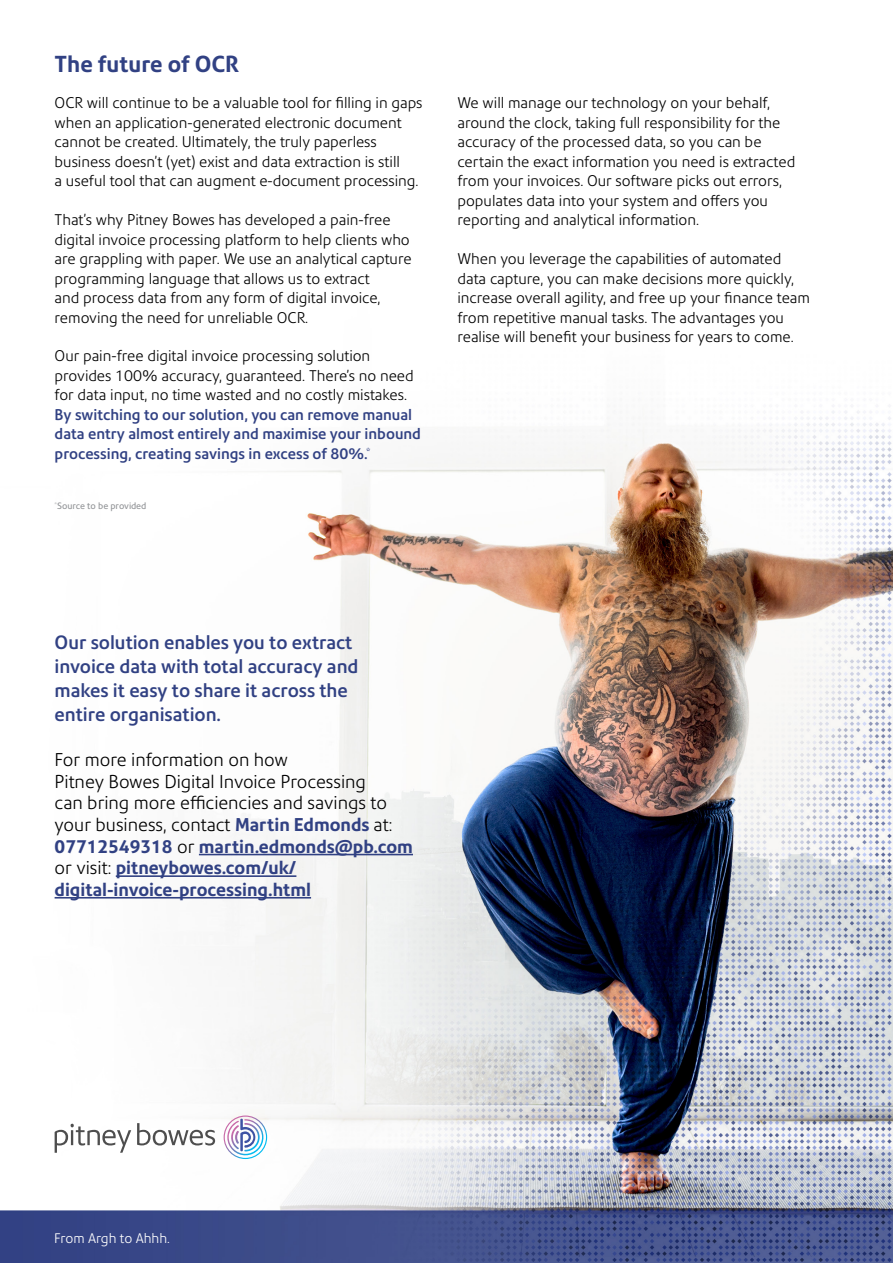
<style>
.page{position:relative;width:893px;height:1263px;background:#fff}
.page>*{position:absolute;margin:0;border:0;box-sizing:border-box;transform-origin:0 0}
.Subhead_15_20{font:700 22.5px "Precision Sans";color:#314183}
.Large_body_12_16{font:500 18.75px/24px "Precision Sans";color:#314183}
.Large_body_12_16-2{font:300 18px/21.6px "Precision Sans";color:#000}
.Large_body_12_16-3{font:700 18px/21.6px "Precision Sans";color:#314183}
.t1{font:300 15px/19.5px "Precision Sans";color:#000}
.Folio{font:300 13.5px "Precision Sans";color:#fff}
.Legal_pub_info_6_9{font:9px "Precision Sans";color:#939598}
.s1{font-weight:500;color:#314183}
.s2{font-weight:700;color:#314183}
.s3{font-weight:300;color:#000}
</style>
<div class="page">
<img style="left:0;top:405px;width:893px;height:858px">
<svg style="left:224px;top:1115px;width:43px;height:44px"></svg>
<svg style="left:55px;top:1123px;width:160px;height:30px"></svg>
<hr style="left:199px;top:854px;width:214px;height:1px;background:#314183">
<hr style="left:116px;top:875px;width:180px;height:2px;background:#314183">
<hr style="left:55px;top:897px;width:256px;height:1px;background:#314183">
<p class="Subhead_15_20" style="left:55px;top:50px;width:186px">The future of OCR</p>
<p class="t1" style="left:55px;top:93px;width:369px">OCR will continue to be a valuable tool for filling in gaps when an application-generated electronic document cannot be created. Ultimately, the truly paperless business doesn’t (yet) exist and data extraction is still<br>a useful tool that can augment e-document processing.</p>
<p class="t1" style="left:55px;top:210px;width:359px">That’s why Pitney Bowes has developed a pain-free digital invoice processing platform to help clients who are grappling with paper. We use an analytical capture programming language that allows us to extract<br>and process data from any form of digital invoice, removing the need for unreliable OCR.</p>
<p class="t1" style="left:55px;top:346px;width:368px">Our pain-free digital invoice processing solution provides 100% accuracy, guaranteed. There’s no need for data input, no time wasted and no costly mistakes.<br><span class="s1">By switching to our solution, you can remove manual data entry almost entirely and maximise your inbound processing, creating savings in excess of 80%.</span><sup>*</sup></p>
<p class="Legal_pub_info_6_9" style="left:55px;top:500px;width:93px"><sup>*</sup>Source to be provided</p>
<p class="t1" style="left:457px;top:93px;width:339px">We will manage our technology on your behalf, around the clock, taking full responsibility for the accuracy of the processed data, so you can be certain the exact information you need is extracted from your invoices. Our software picks out errors, populates data into your system and offers you reporting and analytical information.</p>
<p class="t1" style="left:457px;top:249px;width:354px">When you leverage the capabilities of automated data capture, you can make decisions more quickly, increase overall agility, and free up your finance team from repetitive manual tasks. The advantages you realise will benefit your business for years to come.</p>
<p class="Large_body_12_16" style="left:55px;top:630px;width:305px">Our solution enables you to extract invoice data with total accuracy and makes it easy to share it across the entire organisation.</p>
<p class="Large_body_12_16-2" style="left:55px;top:749px;width:339px">For more information on how<br>Pitney Bowes Digital Invoice Processing can bring more efficiencies and savings to your business, contact <span class="s2">Martin Edmonds</span> at:</p>
<p class="Large_body_12_16-3" style="left:55px;top:835px;width:360px">07712549318 <span class="s3">or</span> martin.edmonds@pb.com</p>
<p class="Large_body_12_16-3" style="left:55px;top:857px;width:258px"><span class="s3">or visit:</span> pitneybowes.com/uk/ digital-invoice-processing.html</p>
<p class="Folio" style="left:54px;top:1230px;width:117px">From Argh to Ahhh.</p>
</div>
